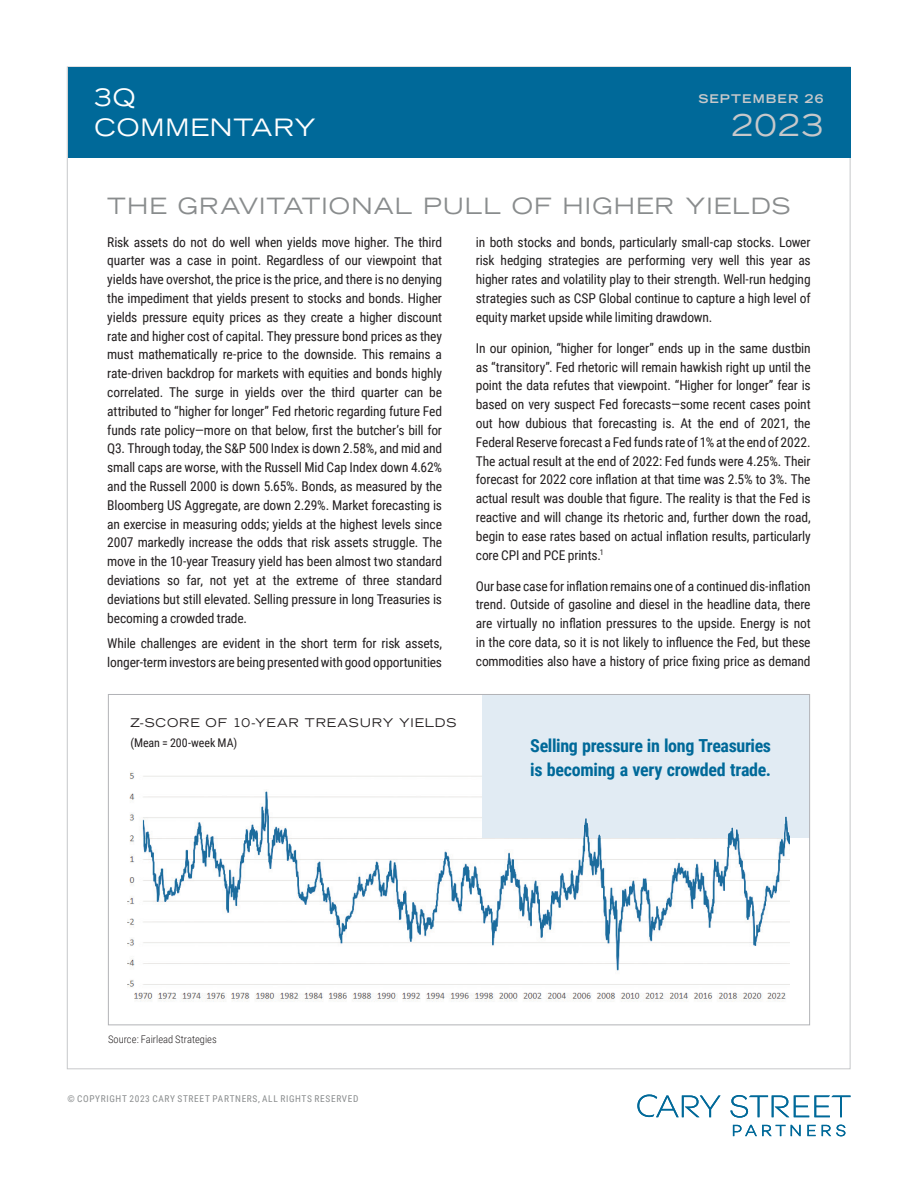
<style>
.page{position:relative;width:918px;height:1188px;background:#fff}
.page>*{position:absolute;margin:0;border:0;box-sizing:border-box;transform-origin:0 0}
.t1{font:expanded 30px "Trade Gothic LT Std";color:#c7c8ca}
.t2{font:expanded 24px/30px "Trade Gothic LT Std";letter-spacing:.04em;color:#fff}
.HEADLINE_2{font:expanded 22.5px "Trade Gothic LT Std";letter-spacing:.045em;color:#898c8d}
.CALLOUT_2{font:700 18px/24px "Roboto Condensed";letter-spacing:-.02em;color:#006999}
.BODY{font:13.5px/18.8px "Roboto Condensed";letter-spacing:-.015em;color:#231f20;text-align:justify}
.CHART_TITLE{font:expanded 12px "Trade Gothic LT Std";letter-spacing:.065em;color:#231f20}
.CHART_TITLE-2{font:12px "Roboto Condensed";letter-spacing:-.005em;color:#231f20}
.t3{font:700 expanded 12px "Trade Gothic LT Std";letter-spacing:.095em;color:#c7c8ca}
.t4{font:300 10.5px "Roboto Condensed";color:#231f20}
.t5{font:9.3px "Roboto Condensed";letter-spacing:.07em;color:#898c8d}
</style>
<div class="page">
<div style="left:68px;top:67px;width:782px;height:91px;background:#006999"></div>
<svg style="left:733px;top:1125px;width:68px;height:11px"></svg>
<svg style="left:807px;top:1125px;width:9px;height:11px"></svg>
<svg style="left:822px;top:1125px;width:23px;height:11px"></svg>
<svg style="left:730px;top:1095px;width:120px;height:23px"></svg>
<svg style="left:637px;top:1095px;width:84px;height:22px"></svg>
<img style="left:128px;top:768px;width:662px;height:234px">
<div style="left:483px;top:694px;width:327px;height:144px;background:#e1ebf3"></div>
<h2 class="t2" style="left:95px;top:82px;width:223px">3Q<br>COMMENTARY</h2>
<p class="t3" style="left:698px;top:91px;width:127px">SEPTEMBER 26</p>
<h1 class="t1" style="left:731px;top:106px;width:94px">2023</h1>
<p class="HEADLINE_2" style="left:107px;top:191px;width:685px">THE GRAVITATIONAL PULL OF HIGHER YIELDS</p>
<p class="BODY" style="left:107px;top:232px;width:336px">Risk assets do not do well when yields move higher. The third quarter was a case in point. Regardless of our viewpoint that yields have overshot, the price is the price, and there is no denying the impediment that yields present to stocks and bonds. Higher yields pressure equity prices as they create a higher discount rate and higher cost of capital. They pressure bond prices as they must mathematically re-price to the downside. This remains a rate-driven backdrop for markets with equities and bonds highly correlated. The surge in yields over the third quarter can be attributed to “higher for longer” Fed rhetoric regarding future Fed funds rate policy—more on that below, first the butcher’s bill for Q3. Through today, the S&amp;P 500 Index is down 2.58%, and mid and small caps are worse, with the Russell Mid Cap Index down 4.62% and the Russell 2000 is down 5.65%. Bonds, as measured by the Bloomberg US Aggregate, are down 2.29%. Market forecasting is an exercise in measuring odds; yields at the highest levels since 2007 markedly increase the odds that risk assets struggle. The move in the 10-year Treasury yield has been almost two standard deviations so far, not yet at the extreme of three standard deviations but still elevated. Selling pressure in long Treasuries is becoming a crowded trade.</p>
<p class="BODY" style="left:107px;top:633px;width:336px">While challenges are evident in the short term for risk assets, longer-term investors are being presented with good opportunities</p>
<p class="BODY" style="left:476px;top:232px;width:336px">in both stocks and bonds, particularly small-cap stocks. Lower risk hedging strategies are performing very well this year as higher rates and volatility play to their strength. Well-run hedging strategies such as CSP Global continue to capture a high level of equity market upside while limiting drawdown.</p>
<p class="BODY" style="left:476px;top:338px;width:336px">In our opinion, “higher for longer” ends up in the same dustbin as “transitory”. Fed rhetoric will remain hawkish right up until the point the data refutes that viewpoint. “Higher for longer” fear is based on very suspect Fed forecasts—some recent cases point out how dubious that forecasting is. At the end of 2021, the Federal Reserve forecast a Fed funds rate of 1% at the end of 2022.<br>The actual result at the end of 2022: Fed funds were 4.25%. Their forecast for 2022 core inflation at that time was 2.5% to 3%. The actual result was double that figure. The reality is that the Fed is reactive and will change its rhetoric and, further down the road, begin to ease rates based on actual inflation results, particularly core CPI and PCE prints.<sup>1</sup></p>
<p class="BODY" style="left:476px;top:576px;width:336px">Our base case for inflation remains one of a continued dis-inflation trend. Outside of gasoline and diesel in the headline data, there are virtually no inflation pressures to the upside. Energy is not in the core data, so it is not likely to influence the Fed, but these commodities also have a history of price fixing price as demand</p>
<p class="CHART_TITLE" style="left:130px;top:715px;width:327px">Z-SCORE OF 10-YEAR TREASURY YIELDS</p>
<p class="CHART_TITLE-2" style="left:130px;top:735px;width:108px">(Mean = 200-week MA)</p>
<p class="CALLOUT_2" style="left:530px;top:733px;width:242px">Selling pressure in long Treasuries is becoming a very crowded trade.</p>
<p class="t4" style="left:108px;top:1032px;width:110px">Source: Fairlead Strategies</p>
<p class="t5" style="left:68px;top:1092px;width:293px">© COPYRIGHT 2023 CARY STREET PARTNERS, ALL RIGHTS RESERVED</p>
</div>
